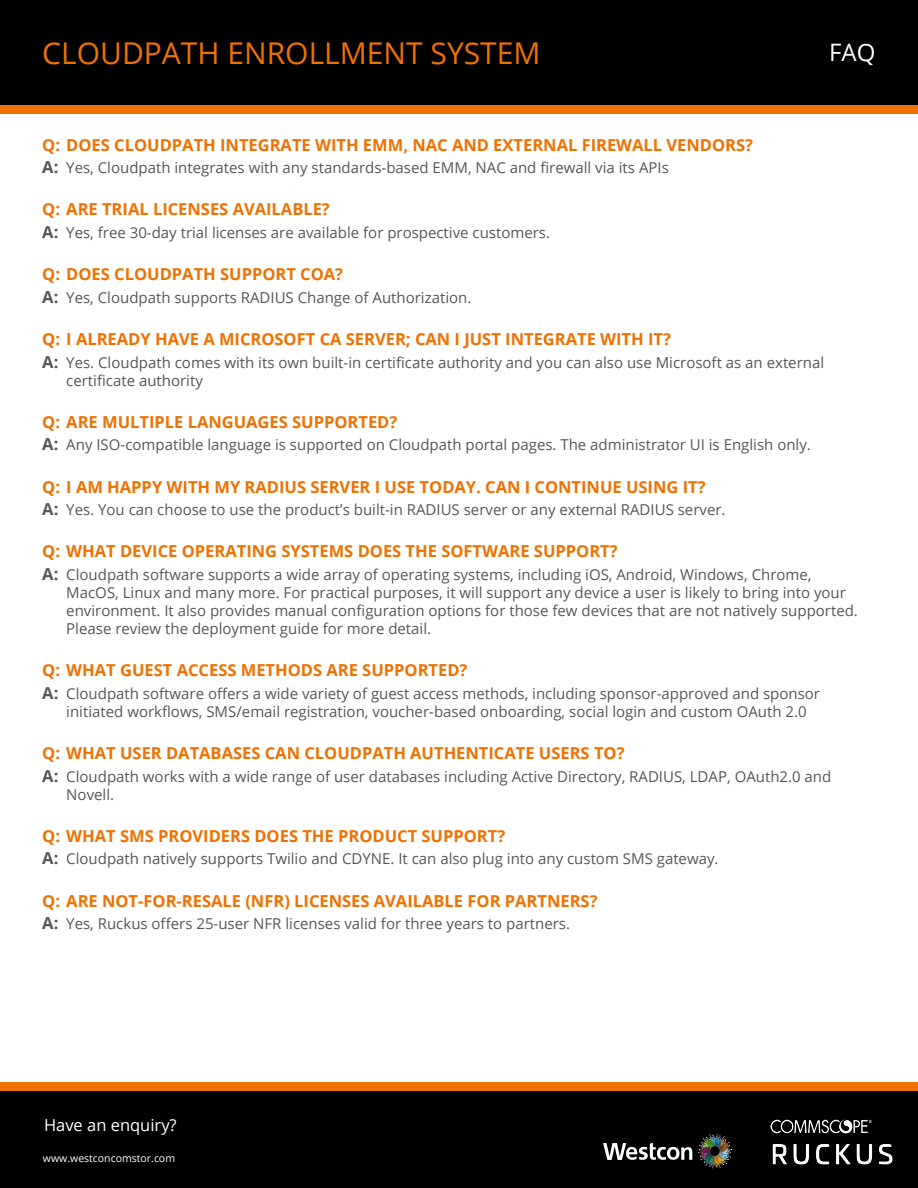
<style>
.page{position:relative;width:918px;height:1188px;background:#fff}
.page>*{position:absolute;margin:0;border:0;box-sizing:border-box;transform-origin:0 0}
.FAQ_Document_Title{font:30px "Open Sans";color:#ef7100}
.t1{font:24px "Open Sans";color:#fff}
.t2{font:700 16.5px "Open Sans";color:#ef7100}
.t3{font:16.5px "Open Sans";color:#fff}
.t4{font:15px/18px "Open Sans";color:#54575a}
.t5{font:10.5px "Open Sans";color:#fff}
.s1{font-weight:700;font-size:16.5px}
</style>
<div class="page">
<div style="left:0;top:0;width:918px;height:110px;background:#010000"></div>
<div style="left:0;top:106px;width:918px;height:8px;background:#ef7100"></div>
<div style="left:0;top:1091px;width:918px;height:97px;background:#010000"></div>
<div style="left:0;top:1082px;width:918px;height:8px;background:#ef7100"></div>
<img style="left:603px;top:1133px;width:130px;height:35px">
<img style="left:770px;top:1119px;width:123px;height:46px">
<p class="FAQ_Document_Title" style="left:42px;top:32px;width:500px">CLOUDPATH ENROLLMENT SYSTEM</p>
<p class="t1" style="left:829px;top:36px;width:48px">FAQ</p>
<p class="t2" style="left:42px;top:133px;width:712px">QQ: DOES CLOUDPATH INTEGRATE WITH EMM, NAC AND EXTERNAL FIREWALL VENDORS?</p>
<p class="t4" style="left:42px;top:158px;width:628px"><span class="s1">AA:</span> Yes, Cloudpath integrates with any standards-based EMM, NAC and firewall via its APIs</p>
<p class="t2" style="left:42px;top:198px;width:289px">QQ: ARE TRIAL LICENSES AVAILABLE?</p>
<p class="t4" style="left:42px;top:223px;width:509px"><span class="s1">AA:</span> Yes, free 30-day trial licenses are available for prospective customers.</p>
<p class="t2" style="left:42px;top:263px;width:302px">QQ: DOES CLOUDPATH SUPPORT COA?</p>
<p class="t4" style="left:42px;top:288px;width:431px"><span class="s1">AA:</span> Yes, Cloudpath supports RADIUS Change of Authorization.</p>
<p class="t2" style="left:42px;top:327px;width:630px">QQ: I ALREADY HAVE A MICROSOFT CA SERVER; CAN I JUST INTEGRATE WITH IT?</p>
<p class="t4" style="left:66px;top:353px;width:759px;text-indent:-24px"><span class="s1">AA:</span> Yes. Cloudpath comes with its own built-in certificate authority and you can also use Microsoft as an external certificate authority</p>
<p class="t2" style="left:42px;top:410px;width:357px">QQ: ARE MULTIPLE LANGUAGES SUPPORTED?</p>
<p class="t4" style="left:42px;top:435px;width:770px"><span class="s1">AA:</span> Any ISO-compatible language is supported on Cloudpath portal pages. The administrator UI is English only.</p>
<p class="t2" style="left:42px;top:475px;width:665px">QQ: I AM HAPPY WITH MY RADIUS SERVER I USE TODAY. CAN I CONTINUE USING IT?</p>
<p class="t4" style="left:42px;top:500px;width:685px"><span class="s1">AA:</span> Yes. You can choose to use the product’s built-in RADIUS server or any external RADIUS server.</p>
<p class="t2" style="left:42px;top:540px;width:577px">QQ: WHAT DEVICE OPERATING SYSTEMS DOES THE SOFTWARE SUPPORT?</p>
<p class="t4" style="left:66px;top:565px;width:793px;text-indent:-24px"><span class="s1">AA:</span> Cloudpath software supports a wide array of operating systems, including iOS, Android, Windows, Chrome, MacOS, Linux and many more. For practical purposes, it will support any device a user is likely to bring into your environment. It also provides manual configuration options for those few devices that are not natively supported.<br>Please review the deployment guide for more detail.</p>
<p class="t2" style="left:42px;top:659px;width:427px">QQ: WHAT GUEST ACCESS METHODS ARE SUPPORTED?</p>
<p class="t4" style="left:66px;top:684px;width:755px;text-indent:-24px"><span class="s1">AA:</span> Cloudpath software offers a wide variety of guest access methods, including sponsor-approved and sponsor initiated workflows, SMS/email registration, voucher-based onboarding, social login and custom OAuth 2.0</p>
<p class="t2" style="left:42px;top:741px;width:584px">QQ: WHAT USER DATABASES CAN CLOUDPATH AUTHENTICATE USERS TO?</p>
<p class="t4" style="left:66px;top:767px;width:767px;text-indent:-24px"><span class="s1">AA:</span> Cloudpath works with a wide range of user databases including Active Directory, RADIUS, LDAP, OAuth2.0 and<br>Novell.</p>
<p class="t2" style="left:42px;top:824px;width:464px">QQ: WHAT SMS PROVIDERS DOES THE PRODUCT SUPPORT?</p>
<p class="t4" style="left:42px;top:849px;width:678px"><span class="s1">AA:</span> Cloudpath natively supports Twilio and CDYNE. It can also plug into any custom SMS gateway.</p>
<p class="t2" style="left:42px;top:889px;width:557px">QQ: ARE NOT-FOR-RESALE (NFR) LICENSES AVAILABLE FOR PARTNERS?</p>
<p class="t4" style="left:42px;top:914px;width:529px"><span class="s1">AA:</span> Yes, Ruckus offers 25-user NFR licenses valid for three years to partners.</p>
<p class="t3" style="left:44px;top:1114px;width:134px">Have an enquiry?</p>
<p class="t5" style="left:43px;top:1151px;width:134px">www.westconcomstor.com</p>
</div>
